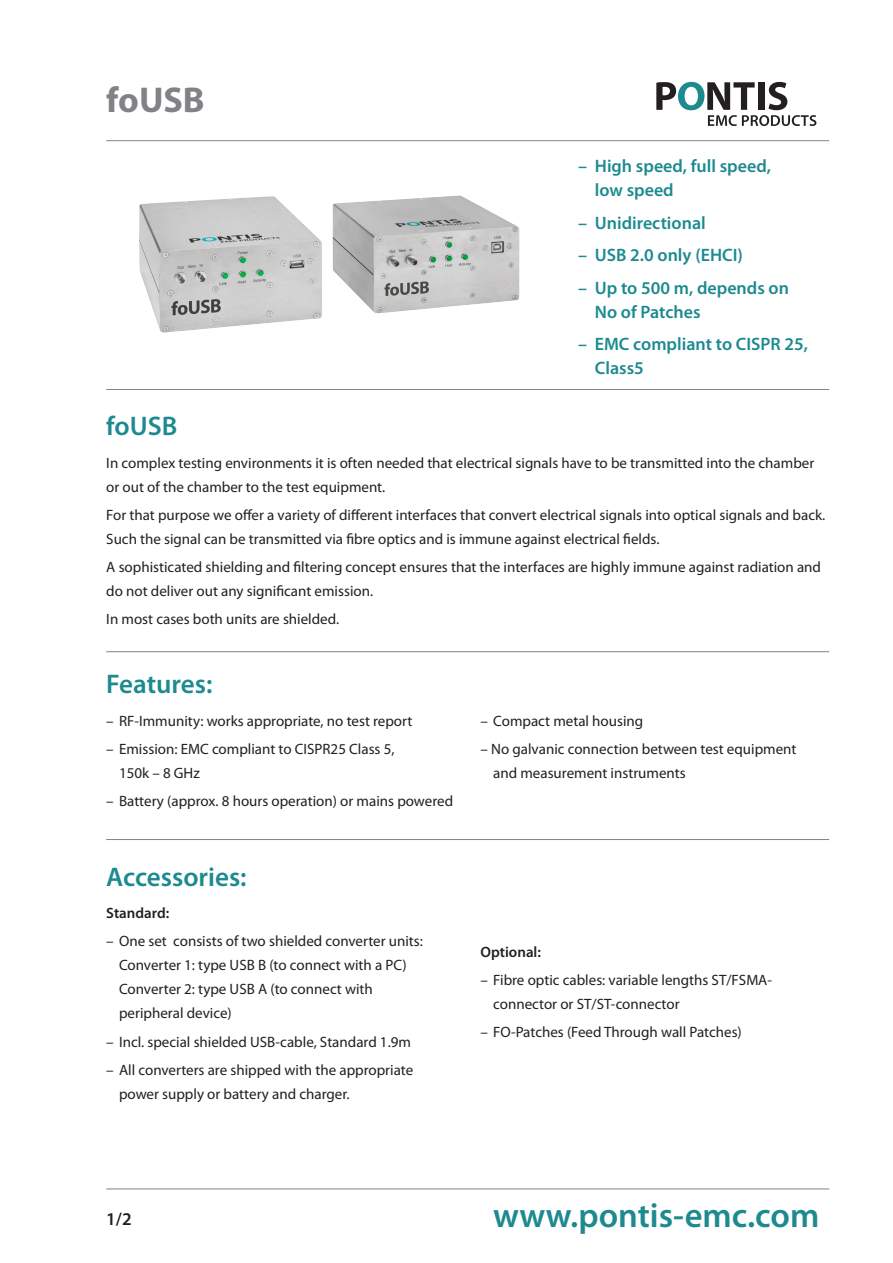
<style>
.page{position:relative;width:893px;height:1263px;background:#fff}
.page>*{position:absolute;margin:0;border:0;box-sizing:border-box;transform-origin:0 0}
.Seitenhead{font:700 36px "Myriad Pro";color:#808285}
.Head_türkis{font:600 34.65px "Myriad Pro";color:#1d8a90}
.Head_türkis-2{font:600 27px "Myriad Pro";color:#1d8a90}
.t1{font:600 18px/24px "Myriad Pro";color:#1d8a90}
.t2{font:600 18px "Myriad Pro";color:#231f20}
.Features{font:15px/24px "Myriad Pro";color:#231f20}
.Text{font:15px/24px "Myriad Pro";color:#231f20}
.Features-2{font:600 15px "Myriad Pro";color:#231f20}
</style>
<div class="page">
<hr style="left:106px;top:140px;width:723px;height:1px;background:#808285">
<hr style="left:106px;top:389px;width:723px;height:1px;background:#808285">
<hr style="left:106px;top:651px;width:723px;height:1px;background:#808285">
<hr style="left:106px;top:839px;width:723px;height:1px;background:#808285">
<svg style="left:656px;top:82px;width:160px;height:44px"></svg>
<hr style="left:106px;top:1188px;width:723px;height:1px;background:#808285">
<img style="left:139px;top:196px;width:380px;height:137px">
<p class="Seitenhead" style="left:106px;top:80px;width:100px">foUSB</p>
<p class="t1" style="left:595px;top:154px;width:178px;text-indent:-17px">– High speed, full speed, low speed</p>
<p class="t1" style="left:578px;top:211px;width:129px">– Unidirectional</p>
<p class="t1" style="left:578px;top:243px;width:166px">– USB 2.0 only (EHCI)</p>
<p class="t1" style="left:595px;top:276px;width:196px;text-indent:-17px">– Up to 500 m, depends on<br>No of Patches</p>
<p class="t1" style="left:595px;top:332px;width:215px;text-indent:-17px">– EMC compliant to CISPR 25,<br>Class5</p>
<p class="Head_türkis-2" style="left:106px;top:411px;width:73px">foUSB</p>
<p class="Text" style="left:106px;top:451px;width:709px">In complex testing environments it is often needed that electrical signals have to be transmitted into the chamber or out of the chamber to the test equipment.</p>
<p class="Text" style="left:106px;top:503px;width:721px">For that purpose we offer a variety of different interfaces that convert electrical signals into optical signals and back.<br>Such the signal can be transmitted via fibre optics and is immune against electrical fields.</p>
<p class="Text" style="left:106px;top:555px;width:716px">A sophisticated shielding and filtering concept ensures that the interfaces are highly immune against radiation and do not deliver out any significant emission.</p>
<p class="Text" style="left:106px;top:608px;width:234px">In most cases both units are shielded.</p>
<p class="Head_türkis-2" style="left:106px;top:669px;width:108px">Features:</p>
<p class="Features" style="left:106px;top:709px;width:308px">– RF-Immunity: works appropriate, no test report</p>
<p class="Features" style="left:119px;top:737px;width:277px;text-indent:-13px">– Emission: EMC compliant to CISPR25 Class 5,<br>150k – 8 GHz</p>
<p class="Features" style="left:106px;top:789px;width:348px">– Battery (approx. 8 hours operation) or mains powered</p>
<p class="Head_türkis-2" style="left:106px;top:862px;width:142px">Accessories:</p>
<p class="Features-2" style="left:106px;top:905px;width:64px">Standard:</p>
<p class="Features" style="left:119px;top:930px;width:305px;text-indent:-13px">– One set consists of two shielded converter units:<br>Converter 1: type USB B (to connect with a PC)<br>Converter 2: type USB A (to connect with peripheral device)</p>
<p class="Features" style="left:106px;top:1030px;width:306px">– Incl. special shielded USB-cable, Standard 1.9m</p>
<p class="Features" style="left:119px;top:1058px;width:296px;text-indent:-13px">– All converters are shipped with the appropriate power supply or battery and charger.</p>
<p class="Features" style="left:480px;top:709px;width:164px">– Compact metal housing</p>
<p class="Features" style="left:493px;top:737px;width:305px;text-indent:-13px">– No galvanic connection between test equipment and measurement instruments</p>
<p class="Features-2" style="left:480px;top:943px;width:62px">Optional:</p>
<p class="Features" style="left:493px;top:968px;width:280px;text-indent:-13px">– Fibre optic cables: variable lengths ST/FSMA&shy;connector or ST/ST-connector</p>
<p class="Features" style="left:480px;top:1020px;width:263px">– FO-Patches (Feed Through wall Patches)</p>
<p class="t2" style="left:106px;top:1209px;width:27px">1/2</p>
<p class="Head_türkis" style="left:493px;top:1196px;width:328px">www.pontis-emc.com</p>
</div>
